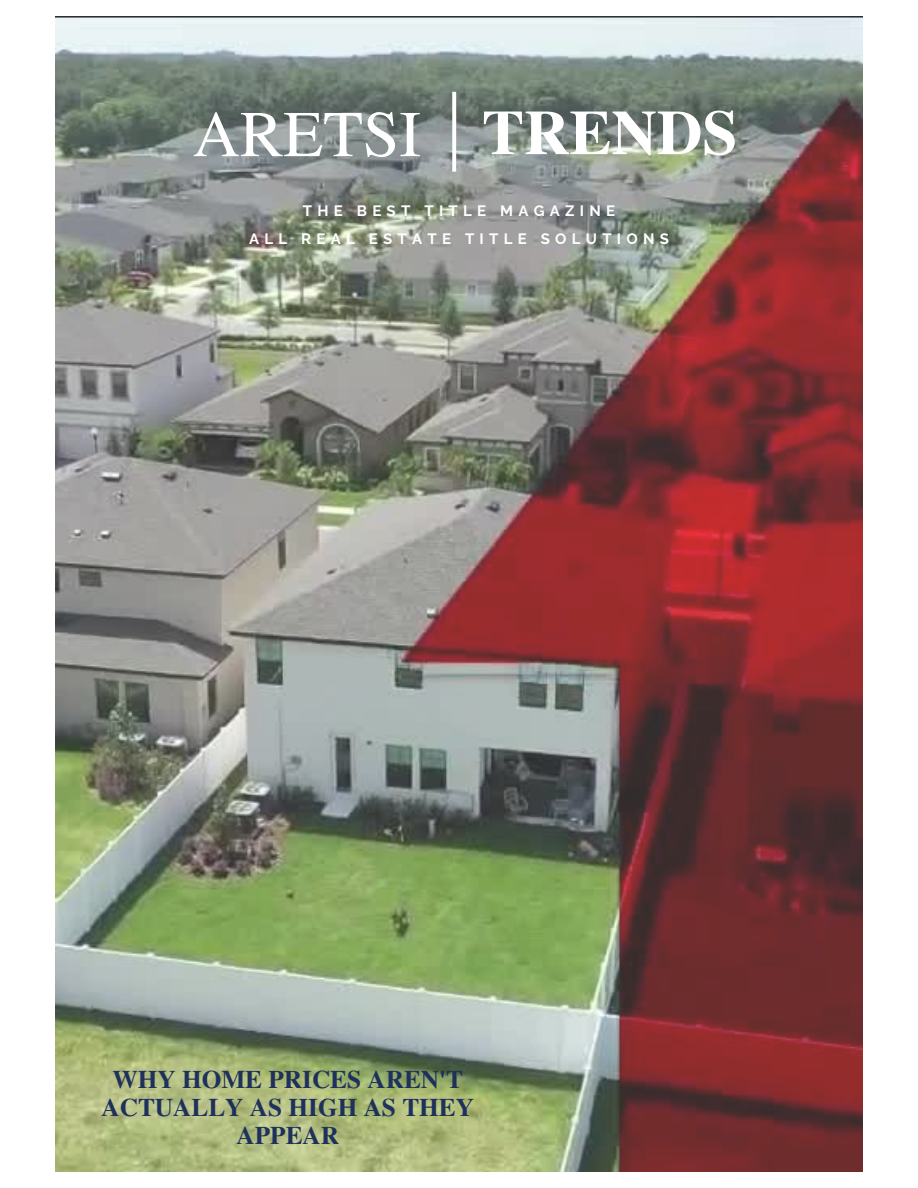
<style>
.page{position:relative;width:918px;height:1188px;background:#fff}
.page>*{position:absolute;margin:0;border:0;box-sizing:border-box;transform-origin:0 0}
.t1{font:65.25px "Te X Gyre Termes";color:#fff}
.t2{font:700 63px "Te X Gyre Termes";color:#fff}
.t3{font:700 25.35px/28.2px "Te X Gyre Termes";color:#1e315c;text-align:center}
.t4{font:700 15px "Raleway";letter-spacing:.35em;color:#fff}
</style>
<div class="page">
<img style="left:56px;top:17px;width:807px;height:1154px">
<svg style="left:452px;top:92px;width:4px;height:80px"></svg>
<p class="t1" style="left:193px;top:87px;width:230px">ARETSI</p>
<p class="t2" style="left:482px;top:84px;width:257px">TRENDS</p>
<p class="t4" style="left:303px;top:201px;width:314px">THE BEST TITLE MAGAZINE</p>
<p class="t4" style="left:249px;top:230px;width:421px">ALL REAL ESTATE TITLE SOLUTIONS</p>
<p class="t3" style="left:102px;top:1064px;width:374px">WHY HOME PRICES AREN'T<br>ACTUALLY AS HIGH AS THEY<br>APPEAR</p>
</div>
